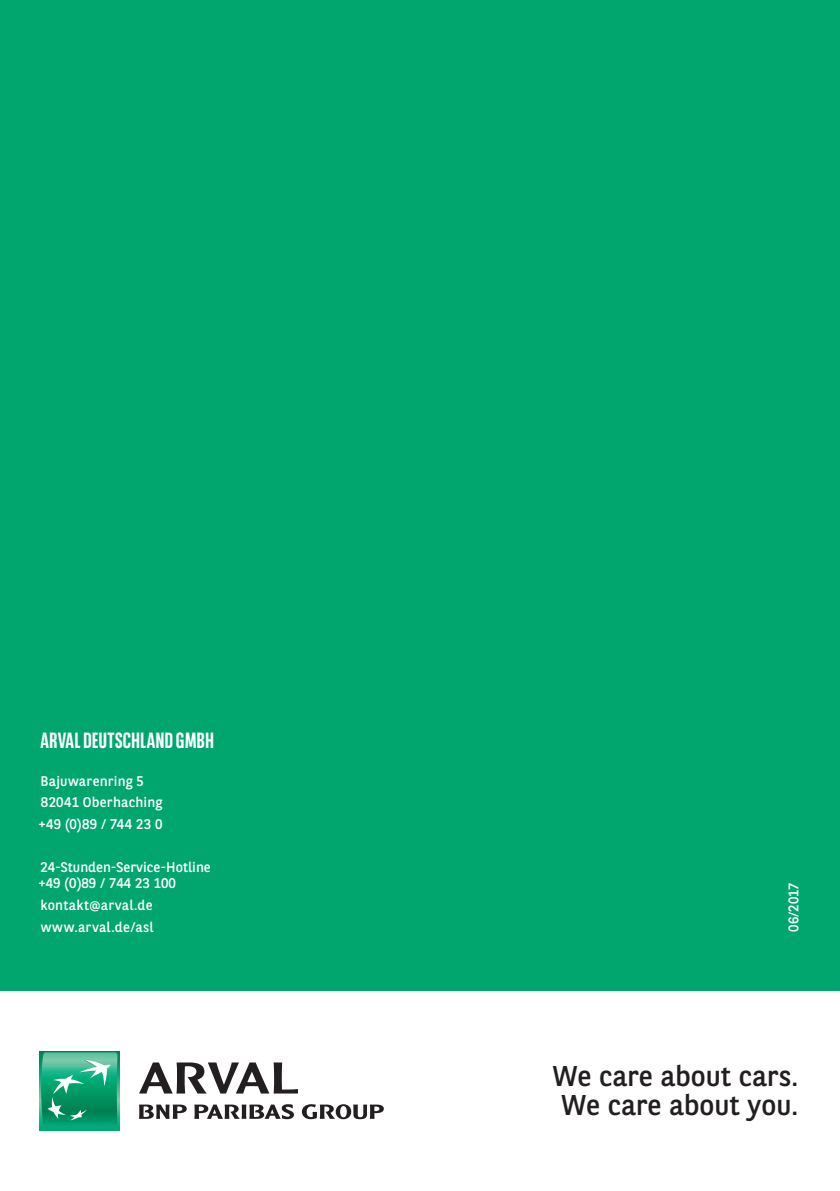
<style>
.page{position:relative;width:840px;height:1191px;background:#fff}
.page>*{position:absolute;margin:0;border:0;box-sizing:border-box;transform-origin:0 0}
.t1{font:28.6px/28.6px "BNPP Sans";color:#231f20}
.COVER_BACK_TITLE_WHI{font:700 22px "BNPP Sans Condensed";color:#fff}
.COVER_BACK_TEXT_WHIT{font:14px/16px "BNPP Sans";letter-spacing:.015em;color:#fff}
.Arval_2016____Factsh{font:14px "BNPP Sans";color:#fff}
</style>
<div class="page">
<div style="left:0;top:0;width:839px;height:991px;background:#00a66e"></div>
<div style="left:40px;top:1051px;width:79px;height:79px;background:linear-gradient(to right,#00ab7b,#00ab7b)"></div>
<svg style="left:41px;top:1052px;width:76px;height:75px"></svg>
<svg style="left:139px;top:1104px;width:48px;height:14px"></svg>
<svg style="left:194px;top:1104px;width:100px;height:15px"></svg>
<svg style="left:302px;top:1104px;width:81px;height:15px"></svg>
<svg style="left:139px;top:1062px;width:159px;height:31px"></svg>
<p class="COVER_BACK_TITLE_WHI" style="left:40px;top:727px;width:175px">ARVAL DEUTSCHLAND GMBH</p>
<p class="COVER_BACK_TEXT_WHIT" style="left:40px;top:772px;width:105px">Bajuwarenring 5</p>
<p class="COVER_BACK_TEXT_WHIT" style="left:41px;top:794px;width:123px">82041 Oberhaching</p>
<p class="COVER_BACK_TEXT_WHIT" style="left:38px;top:815px;width:125px">+49 (0)89 / 744 23 0</p>
<p class="COVER_BACK_TEXT_WHIT" style="left:38px;top:859px;width:174px">24-Stunden-Service-Hotline +49 (0)89 / 744 23 100</p>
<p class="COVER_BACK_TEXT_WHIT" style="left:41px;top:896px;width:113px">kontakt@arval.de</p>
<p class="COVER_BACK_TEXT_WHIT" style="left:41px;top:918px;width:114px">www.arval.de/asl</p>
<p class="Arval_2016____Factsh" style="left:783px;top:931px;width:51px;rotate:-90deg">06/2017</p>
<p class="t1" style="left:552px;top:1060px;width:247px">We care about cars.<br>We care about you.</p>
</div>
